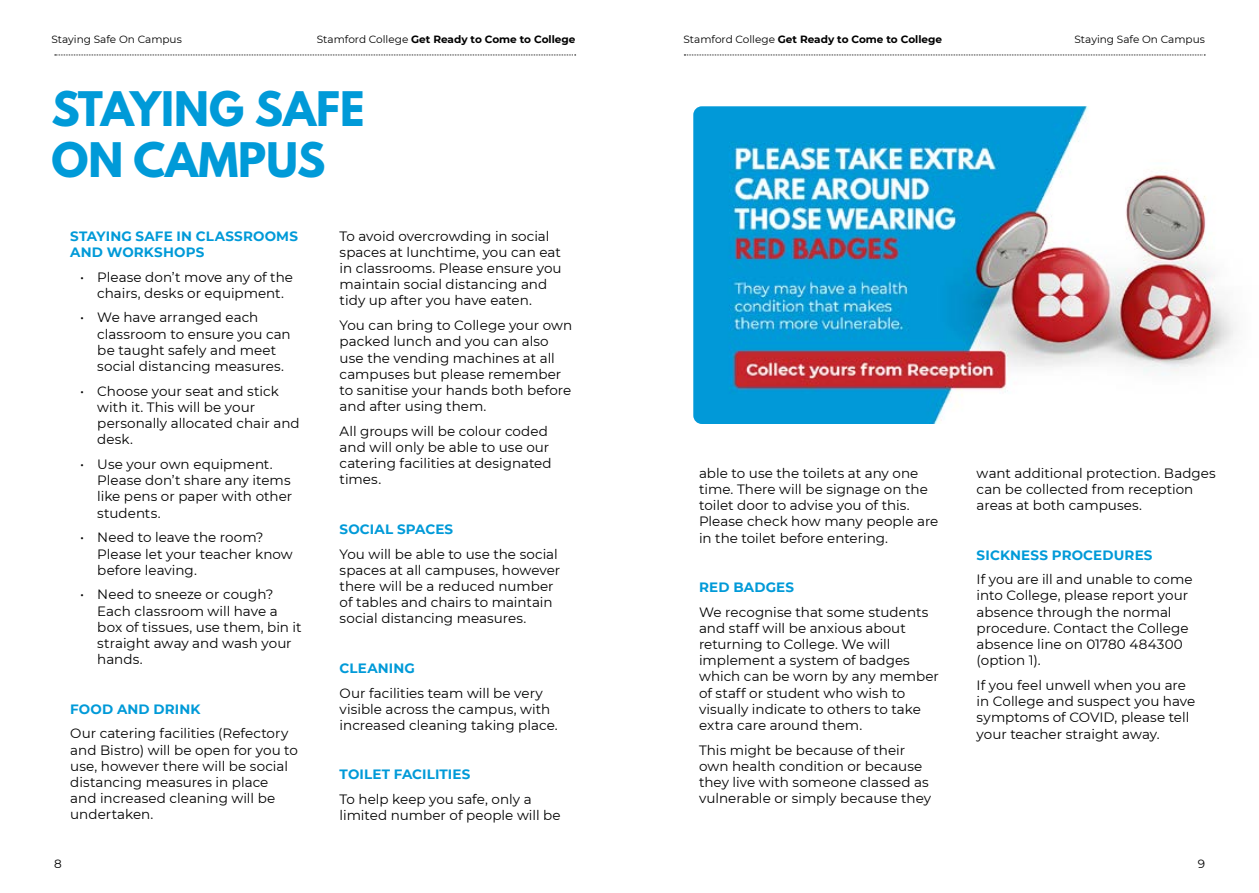
<style>
.page{position:relative;width:1259px;height:893px;background:#fff}
.page>*{position:absolute;margin:0;border:0;box-sizing:border-box;transform-origin:0 0}
.t1{font:700 42.15px/50.7px "League Spartan";color:#009ad8}
.t2{font:13.5px/16.2px "Montserrat";color:#000}
.t3{font:700 13.5px/16.2px "Montserrat";letter-spacing:.01em;color:#009ad8}
.t4{font:12px "Montserrat";color:#000}
.t5{font:700 10.5px "Montserrat";color:#000}
.t6{font:10.5px "Montserrat";color:#000}
.s1{font-weight:400}
</style>
<div class="page">
<img style="left:693px;top:106px;width:543px;height:318px">
<svg style="left:55px;top:55px;width:521px;height:1px"></svg>
<svg style="left:684px;top:55px;width:521px;height:1px"></svg>
<p class="t6" style="left:51px;top:32px;width:132px">Staying Safe On Campus</p>
<p class="t6" style="left:1074px;top:32px;width:132px">Staying Safe On Campus</p>
<p class="t5" style="left:317px;top:31px;width:260px"><span class="s1">Stamford College</span> Get Ready to Come to College</p>
<p class="t5" style="left:683px;top:31px;width:260px"><span class="s1">Stamford College</span> Get Ready to Come to College</p>
<h1 class="t1" style="left:51px;top:83px;width:315px">STAYING SAFE<br>ON CAMPUS</h1>
<p class="t3" style="left:70px;top:227px;width:229px">STAYING SAFE IN CLASSROOMS<br>AND WORKSHOPS</p>
<p class="t2" style="left:80px;top:268px;width:214px;text-align:center">• Please don’t move any of the chairs, desks or equipment.</p>
<p class="t2" style="left:97px;top:309px;width:195px;text-indent:-17px">• We have arranged each classroom to ensure you can be taught safely and meet social distancing measures.</p>
<p class="t2" style="left:97px;top:382px;width:204px;text-indent:-17px">• Choose your seat and stick with it. This will be your personally allocated chair and desk.</p>
<p class="t2" style="left:97px;top:456px;width:196px;text-indent:-17px">• Use your own equipment.<br>Please don’t share any items like pens or paper with other students.</p>
<p class="t2" style="left:97px;top:529px;width:197px;text-indent:-17px">• Need to leave the room?<br>Please let your teacher know before leaving.</p>
<p class="t2" style="left:97px;top:586px;width:206px;text-indent:-17px">• Need to sneeze or cough?<br>Each classroom will have a box of tissues, use them, bin it straight away and wash your hands.</p>
<p class="t3" style="left:70px;top:700px;width:132px">FOOD AND DRINK</p>
<p class="t2" style="left:70px;top:725px;width:229px">Our catering facilities (Refectory and Bistro) will be open for you to use, however there will be social distancing measures in place<br>and increased cleaning will be undertaken.</p>
<p class="t2" style="left:340px;top:227px;width:223px">To avoid overcrowding in social spaces at lunchtime, you can eat in classrooms. Please ensure you maintain social distancing and tidy up after you have eaten.</p>
<p class="t2" style="left:340px;top:317px;width:234px">You can bring to College your own packed lunch and you can also use the vending machines at all campuses but please remember to sanitise your hands both before and after using them.</p>
<p class="t2" style="left:340px;top:422px;width:214px">All groups will be colour coded and will only be able to use our catering facilities at designated times.</p>
<p class="t3" style="left:340px;top:520px;width:115px">SOCIAL SPACES</p>
<p class="t2" style="left:340px;top:545px;width:222px">You will be able to use the social spaces at all campuses, however there will be a reduced number of tables and chairs to maintain social distancing measures.</p>
<p class="t3" style="left:340px;top:659px;width:77px">CLEANING</p>
<p class="t2" style="left:340px;top:684px;width:220px">Our facilities team will be very visible across the campus, with increased cleaning taking place.</p>
<p class="t3" style="left:340px;top:766px;width:132px">TOILET FACILITIES</p>
<p class="t2" style="left:340px;top:791px;width:223px">To help keep you safe, only a limited number of people will be</p>
<p class="t2" style="left:699px;top:464px;width:241px">able to use the toilets at any one time. There will be signage on the toilet door to advise you of this.<br>Please check how many people are in the toilet before entering.</p>
<p class="t3" style="left:699px;top:578px;width:97px">RED BADGES</p>
<p class="t2" style="left:699px;top:603px;width:241px">We recognise that some students and staff will be anxious about returning to College. We will implement a system of badges which can be worn by any member of staff or student who wish to visually indicate to others to take extra care around them.</p>
<p class="t2" style="left:699px;top:741px;width:234px">This might be because of their own health condition or because they live with someone classed as vulnerable or simply because they</p>
<p class="t2" style="left:976px;top:464px;width:241px">want additional protection. Badges can be collected from reception areas at both campuses.</p>
<p class="t3" style="left:976px;top:546px;width:177px">SICKNESS PROCEDURES</p>
<p class="t2" style="left:976px;top:571px;width:217px">If you are ill and unable to come into College, please report your absence through the normal procedure. Contact the College absence line on 01780 484300 (option 1).</p>
<p class="t2" style="left:976px;top:677px;width:220px">If you feel unwell when you are in College and suspect you have symptoms of COVID, please tell your teacher straight away.</p>
<p class="t4" style="left:54px;top:856px;width:9px">8</p>
<p class="t4" style="left:1197px;top:856px;width:9px">9</p>
</div>
